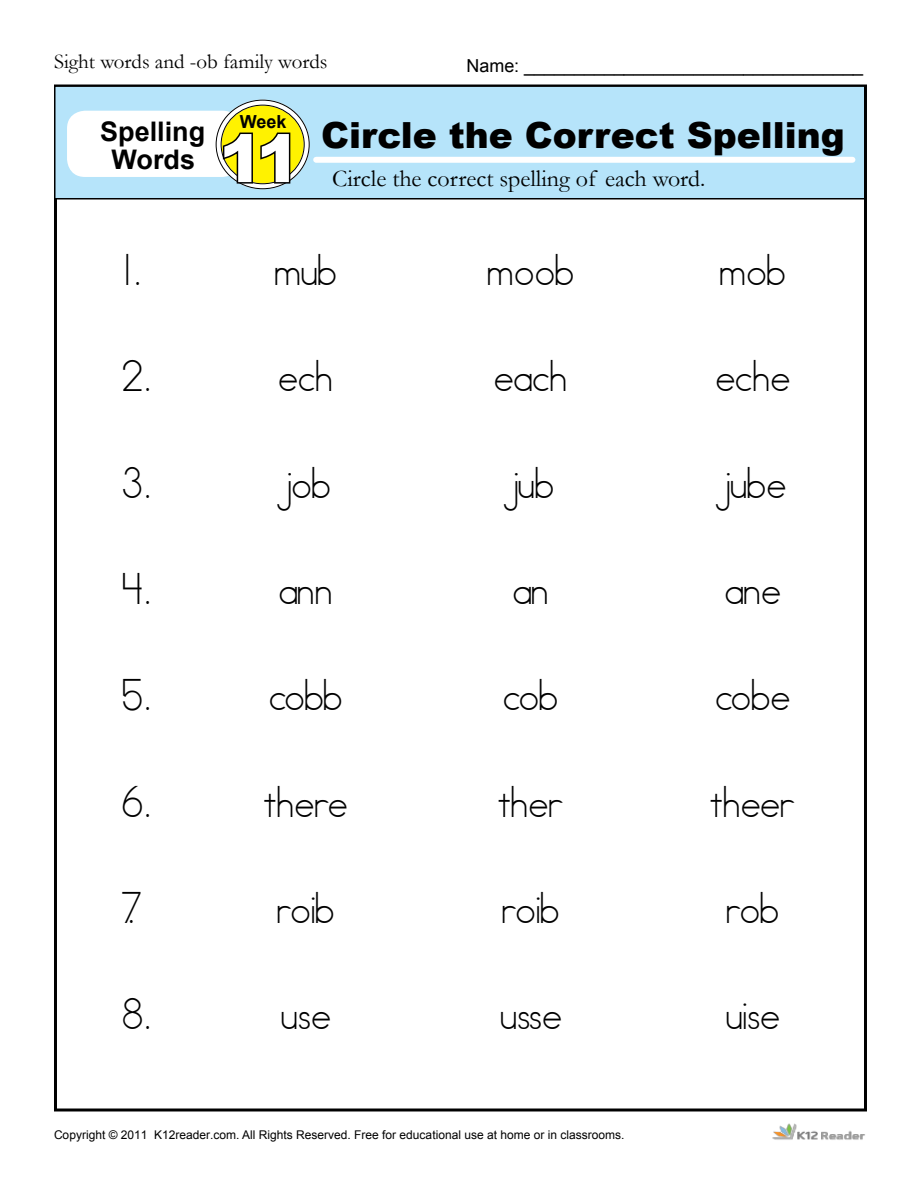
<style>
.page{position:relative;width:918px;height:1188px;background:#fff}
.page>*{position:absolute;margin:0;border:0;box-sizing:border-box;transform-origin:0 0}
.t1{font:900 66px "Arial";color:#fff}
.t2{font:39px "Abc Print";color:#000}
.t3{font:900 36px "Arial";color:#000}
.t4{font:700 27px/28.3px "Arial";color:#000;text-align:center}
.t5{font:24px "Garamond";color:#000}
.t6{font:21px "Garamond";color:#000}
.t7{font:18px "Arial";color:#000}
.t8{font:700 18px "Arial";color:#000}
.t9{font:12px "Arial";color:#000}
.s1{font-style:inherit}
</style>
<div class="page">
<div style="left:55px;top:86px;width:810px;height:113px;background:#b6e4fa"></div>
<div style="left:54px;top:85px;width:812px;height:115px;border:2px solid #000"></div>
<div style="left:67px;top:111px;width:173px;height:66px;background:#fff;border-radius:18px"></div>
<svg style="left:219px;top:103px;width:88px;height:83px;background:#f2e617"></svg>
<div style="left:216px;top:100px;width:94px;height:89px;border:6px solid #fff;border-radius:50%"></div>
<div style="left:316px;top:157px;width:536px;height:6px;background:#fff"></div>
<svg style="left:221px;top:130px;width:71px;height:55px;background:#b9b219"></svg>
<img style="left:772px;top:1123px;width:93px;height:17px">
<p class="t6" style="left:54px;top:47px;width:275px">Sight words and -ob family words</p>
<p class="t7" style="left:466px;top:53px;width:398px">Name: __________________________________</p>
<p class="t8" style="left:240px;top:110px;width:48px">Week</p>
<h1 class="t1" style="left:219px;top:111px;width:83px">11</h1>
<p class="t4" style="left:100px;top:118px;width:107px">Spelling<br>Words</p>
<p class="t3" style="left:321px;top:109px;width:525px">Circle the Correct Spelling</p>
<p class="t5" style="left:332px;top:163px;width:375px">Circle the correct spelling of each word.</p>
<p class="t2" style="left:122px;top:248px;width:22px">1.</p>
<p class="t2" style="left:275px;top:248px;width:64px">mub</p>
<p class="t2" style="left:487px;top:248px;width:89px">moob</p>
<p class="t2" style="left:719px;top:248px;width:68px">mob</p>
<p class="t2" style="left:122px;top:355px;width:32px">2.</p>
<p class="t2" style="left:279px;top:355px;width:56px">ech</p>
<p class="t2" style="left:494px;top:355px;width:75px">each</p>
<p class="t2" style="left:716px;top:355px;width:76px">eche</p>
<p class="t2" style="left:122px;top:461px;width:32px">3.</p>
<p class="t2" style="left:281px;top:461px;width:52px">job</p>
<p class="t2" style="left:507px;top:461px;width:49px">jub</p>
<p class="t2" style="left:720px;top:461px;width:68px">jube</p>
<p class="t2" style="left:122px;top:567px;width:32px">4.</p>
<p class="t2" style="left:279px;top:567px;width:56px">ann</p>
<p class="t2" style="left:513px;top:567px;width:38px">an</p>
<p class="t2" style="left:725px;top:567px;width:58px">ane</p>
<p class="t2" style="left:122px;top:674px;width:32px">5.</p>
<p class="t2" style="left:269px;top:674px;width:75px">cobb</p>
<p class="t2" style="left:503px;top:674px;width:57px">cob</p>
<p class="t2" style="left:716px;top:674px;width:76px">cobe</p>
<p class="t2" style="left:122px;top:780px;width:32px">6.</p>
<p class="t2" style="left:264px;top:780px;width:85px">there</p>
<p class="t2" style="left:498px;top:780px;width:67px">ther</p>
<p class="t2" style="left:711px;top:780px;width:86px">theer</p>
<p class="t2" style="left:122px;top:886px;width:22px">7.</p>
<p class="t2" style="left:277px;top:886px;width:60px">roib</p>
<p class="t2" style="left:502px;top:886px;width:60px">roib</p>
<p class="t2" style="left:726px;top:886px;width:55px">rob</p>
<p class="t2" style="left:122px;top:992px;width:32px">8.</p>
<p class="t2" style="left:281px;top:992px;width:52px">use</p>
<p class="t2" style="left:500px;top:992px;width:63px">usse</p>
<p class="t2" style="left:726px;top:992px;width:56px">uise</p>
<p class="t9" style="left:54px;top:1127px;width:572px">Copyright © 201<span class="s1">1</span> K12reader.com. All Rights Reserved. Free for educational use at home or in classrooms.</p>
</div>
